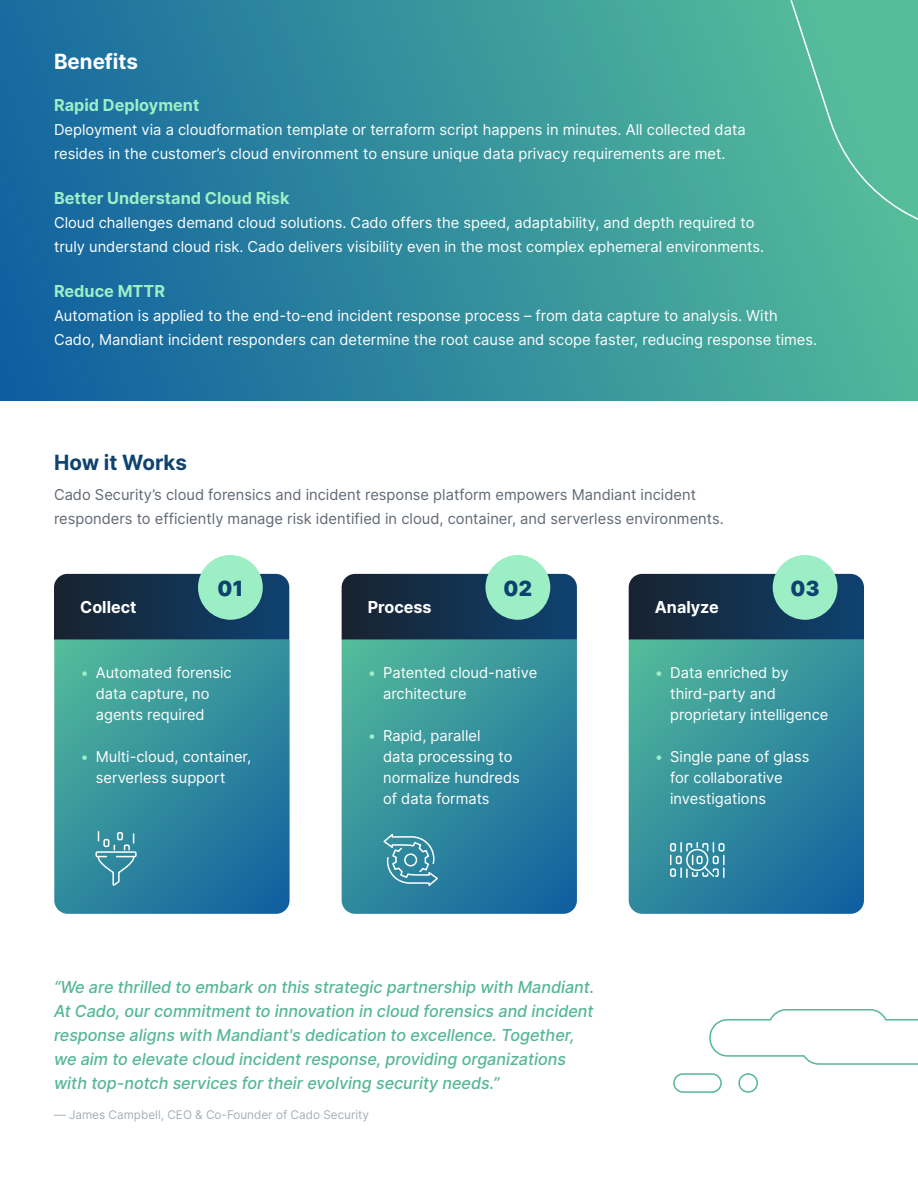
<style>
.page{position:relative;width:918px;height:1188px;background:#fff}
.page>*{position:absolute;margin:0;border:0;box-sizing:border-box;transform-origin:0 0}
.t1{font:700 21px "Inter";color:#0e4271}
.t2{font:700 21px "Inter";color:#fff}
.t3{font:900 21px "Inter";color:#0e4271}
.t4{font:italic 500 16.5px/24px "Inter";color:#56b794}
.t5{font:700 16.5px "Inter";color:#9cefc5}
.t6{font:700 16.5px "Inter";color:#fff}
.t7{font:15px/21px "Inter";color:#fff}
.t8{font:15px/24px "Inter";color:#616973}
.t9{font:500 15px "Inter";color:#9cefc5}
.t10{font:12px "Inter";color:#a6b0b6}
</style>
<div class="page">
<div style="left:0;top:0;width:918px;height:401px;background:linear-gradient(to right,#1465a0,#54ba9a)"></div>
<svg style="left:54px;top:574px;width:235px;height:66px;background:#15324e"></svg>
<svg style="left:342px;top:574px;width:235px;height:66px;background:#15324f"></svg>
<svg style="left:629px;top:574px;width:235px;height:66px;background:#15324e"></svg>
<svg style="left:54px;top:640px;width:236px;height:274px;background:#338d9d"></svg>
<svg style="left:342px;top:640px;width:235px;height:274px;background:#328d9d"></svg>
<svg style="left:629px;top:640px;width:235px;height:274px;background:#328d9d"></svg>
<div style="left:95px;top:851px;width:42px;height:6px;border:2px solid #fff"></div>
<svg style="left:97px;top:832px;width:38px;height:54px;background:#4f9aac"></svg>
<div style="left:670px;top:843px;width:6px;height:8px;border:2px solid #fff"></div>
<div style="left:676px;top:856px;width:6px;height:8px;border:2px solid #fff"></div>
<div style="left:670px;top:868px;width:6px;height:9px;border:2px solid #fff"></div>
<svg style="left:680px;top:842px;width:45px;height:36px;background:#64a5b7"></svg>
<svg style="left:382px;top:831px;width:58px;height:58px;background:#4d98ac"></svg>
<div style="left:198px;top:555px;width:65px;height:65px;background:#9cefc5;border-radius:50%"></div>
<div style="left:485px;top:555px;width:65px;height:65px;background:#9cefc5;border-radius:50%"></div>
<div style="left:773px;top:555px;width:65px;height:65px;background:#9cefc5;border-radius:50%"></div>
<svg style="left:673px;top:0;width:245px;height:235px;background:#51b59b"></svg>
<svg style="left:709px;top:1009px;width:209px;height:56px"></svg>
<div style="left:673px;top:1073px;width:49px;height:20px;border:2px solid #56b794;border-radius:9px"></div>
<div style="left:738px;top:1073px;width:20px;height:20px;border:2px solid #56b794;border-radius:50%"></div>
<h1 class="t2" style="left:54px;top:46px;width:85px">Benefits</h1>
<p class="t5" style="left:54px;top:93px;width:147px">Rapid Deployment</p>
<p class="t7" style="left:54px;top:117px;width:693px;line-height:24px">Deployment via a cloudformation template or terraform script happens in minutes. All collected data resides in the customer’s cloud environment to ensure unique data privacy requirements are met.</p>
<p class="t5" style="left:54px;top:186px;width:237px">Better Understand Cloud Risk</p>
<p class="t7" style="left:54px;top:210px;width:712px;line-height:24px">Cloud challenges demand cloud solutions. Cado offers the speed, adaptability, and depth required to truly understand cloud risk. Cado delivers visibility even in the most complex ephemeral environments.</p>
<p class="t5" style="left:54px;top:278px;width:113px">Reduce MTTR</p>
<p class="t7" style="left:54px;top:303px;width:765px;line-height:24px">Automation is applied to the end-to-end incident response process – from data capture to analysis. With<br>Cado, Mandiant incident responders can determine the root cause and scope faster, reducing response times.</p>
<h1 class="t1" style="left:54px;top:447px;width:134px">How it Works</h1>
<p class="t8" style="left:54px;top:482px;width:671px">Cado Security’s cloud forensics and incident response platform empowers Mandiant incident responders to efficiently manage risk identified in cloud, container, and serverless environments.</p>
<h1 class="t3" style="left:217px;top:573px;width:27px">01</h1>
<h1 class="t3" style="left:504px;top:573px;width:30px">02</h1>
<h1 class="t3" style="left:790px;top:573px;width:31px">03</h1>
<p class="t6" style="left:80px;top:595px;width:58px">Collect</p>
<p class="t6" style="left:368px;top:595px;width:65px">Process</p>
<p class="t6" style="left:655px;top:595px;width:66px">Analyze</p>
<p class="t9" style="left:81px;top:662px;width:9px">•</p>
<p class="t9" style="left:81px;top:746px;width:9px">•</p>
<p class="t7" style="left:96px;top:662px;width:138px">Automated forensic data capture, no agents required</p>
<p class="t7" style="left:96px;top:746px;width:157px">Multi-cloud, container, serverless support</p>
<p class="t9" style="left:368px;top:662px;width:9px">•</p>
<p class="t9" style="left:368px;top:725px;width:9px">•</p>
<p class="t7" style="left:383px;top:662px;width:156px">Patented cloud-native architecture</p>
<p class="t7" style="left:383px;top:725px;width:138px">Rapid, parallel<br>data processing to normalize hundreds of data formats</p>
<p class="t9" style="left:655px;top:662px;width:9px">•</p>
<p class="t9" style="left:655px;top:746px;width:9px">•</p>
<p class="t7" style="left:670px;top:662px;width:160px">Data enriched by third-party and proprietary intelligence</p>
<p class="t7" style="left:670px;top:746px;width:141px">Single pane of glass for collaborative investigations</p>
<p class="t4" style="left:54px;top:975px;width:542px">“We are thrilled to embark on this strategic partnership with Mandiant.<br>At Cado, our commitment to innovation in cloud forensics and incident response aligns with Mandiant's dedication to excellence. Together, we aim to elevate cloud incident response, providing organizations with top-notch services for their evolving security needs.”</p>
<p class="t10" style="left:54px;top:1106px;width:317px">— James Campbell, CEO &amp; Co-Founder of Cado Security</p>
</div>
